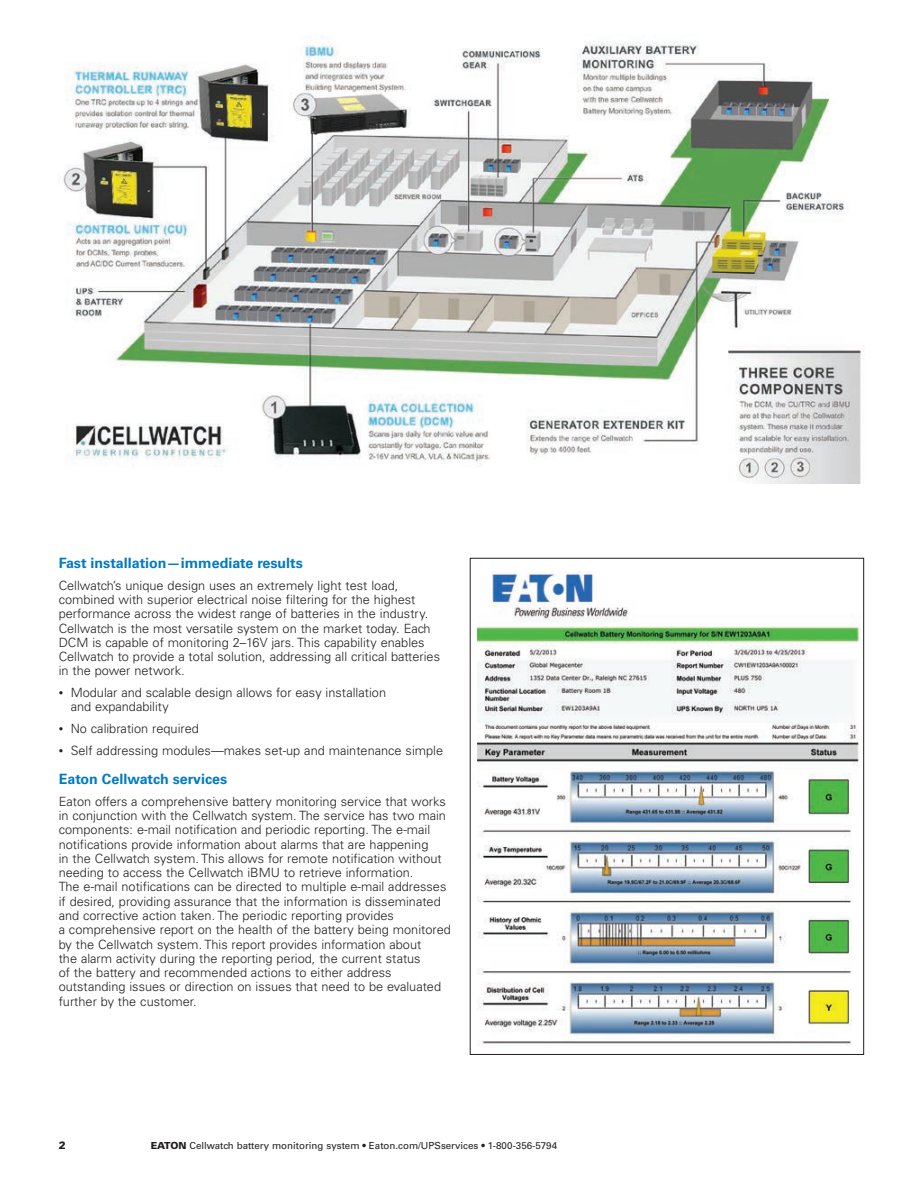
<style>
.page{position:relative;width:918px;height:1188px;background:#fff}
.page>*{position:absolute;margin:0;border:0;box-sizing:border-box;transform-origin:0 0}
.t1{font:700 14.25px "Univers LT Std";color:#007ac2}
.t2{font:300 12.75px/14.2px "Univers LT Std";color:#231f20}
.t3{font:900 10.5px "Univers LT Std";color:#231f20}
.t4{font:9.75px "Univers LT Std";color:#231f20}
.s1{font-size:9px}
.s2{font-weight:900}
</style>
<div class="page">
<img style="left:477px;top:571px;width:383px;height:475px">
<img style="left:58px;top:36px;width:806px;height:448px">
<p class="t1" style="left:59px;top:555px;width:246px">Fast installation—immediate results</p>
<p class="t2" style="left:59px;top:578px;width:383px">Cellwatch’s unique design uses an extremely light test load, combined with superior electrical noise filtering for the highest performance across the widest range of batteries in the industry.<br>Cellwatch is the most versatile system on the market today. Each DCM is capable of monitoring 2–16V jars. This capability enables Cellwatch to provide a total solution, addressing all critical batteries in the power network.</p>
<p class="t2" style="left:71px;top:686px;width:317px;text-indent:-12px"><span class="s1">•</span> Modular and scalable design allows for easy installation and expandability</p>
<p class="t2" style="left:59px;top:722px;width:142px"><span class="s1">•</span> No calibration required</p>
<p class="t2" style="left:59px;top:743px;width:386px"><span class="s1">•</span> Self addressing modules—makes set-up and maintenance simple</p>
<p class="t1" style="left:59px;top:771px;width:170px">Eaton Cellwatch services</p>
<p class="t2" style="left:59px;top:794px;width:394px">Eaton offers a comprehensive battery monitoring service that works in conjunction with the Cellwatch system. The service has two main components: e-mail notification and periodic reporting. The e-mail notifications provide information about alarms that are happening<br>in the Cellwatch system. This allows for remote notification without needing to access the Cellwatch iBMU to retrieve information.<br>The e-mail notifications can be directed to multiple e-mail addresses if desired, providing assurance that the information is disseminated and corrective action taken. The periodic reporting provides<br>a comprehensive report on the health of the battery being monitored by the Cellwatch system. This report provides information about<br>the alarm activity during the reporting period, the current status<br>of the battery and recommended actions to either address outstanding issues or direction on issues that need to be evaluated further by the customer.</p>
<p class="t3" style="left:59px;top:1138px;width:9px">2</p>
<p class="t4" style="left:151px;top:1139px;width:408px"><span class="s2">EATON</span> Cellwatch battery monitoring system • Eaton.com/UPSservices • 1-800-356-5794</p>
</div>
